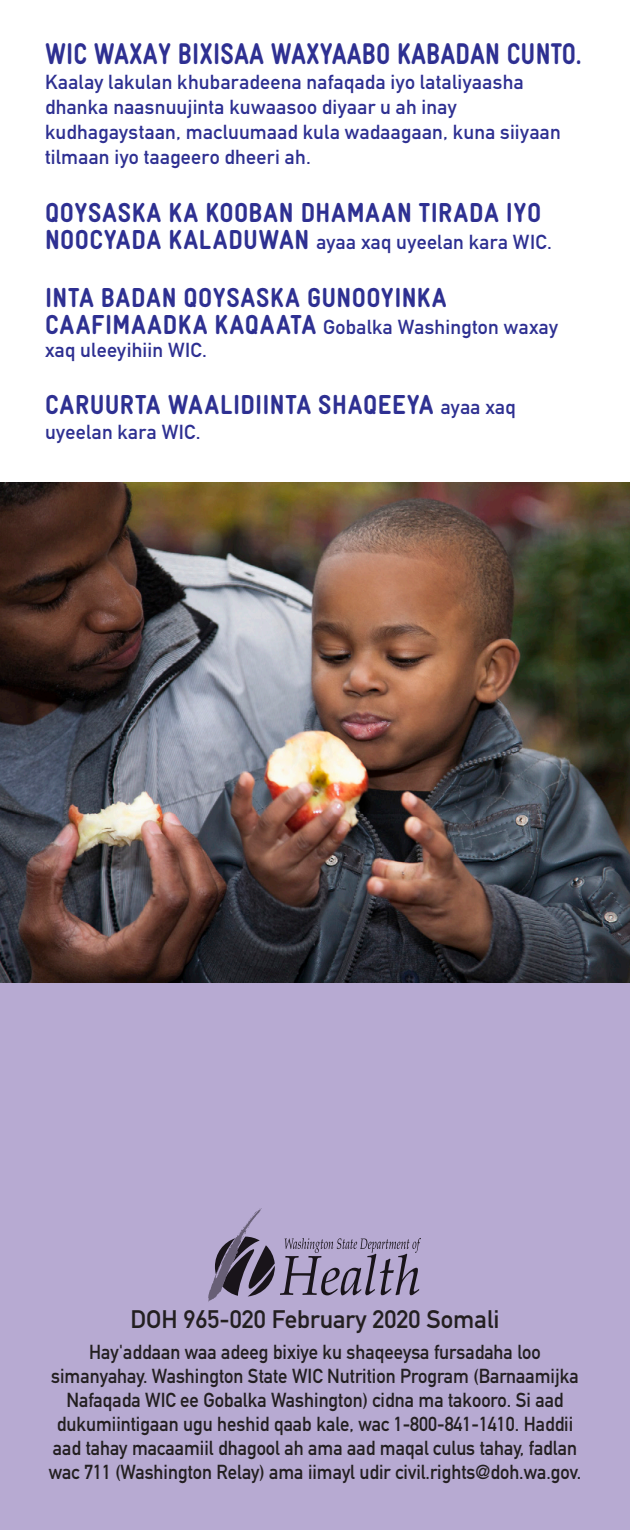
<style>
.page{position:relative;width:630px;height:1530px;background:#fff}
.page>*{position:absolute;margin:0;border:0;box-sizing:border-box;transform-origin:0 0}
.bullet{font:900 30px "Gravur Condensed Pro";letter-spacing:.005em;color:#2e3092;scale:.92 1}
.bullet-2{font:900 27.5px "Gravur Condensed Pro";letter-spacing:.02em;color:#2e3092}
.t1{font:25px "DIN Mittelschrift Std";color:#231f20}
.t2{font:20px/24px "DIN Mittelschrift Std";color:#231f20;text-align:center;scale:.93 1}
.bullet-3{font:20px/25px "DIN Mittelschrift Std";letter-spacing:.01em;color:#2e3092}
.s1{font-family:"Gravur Condensed Pro";font-weight:900;font-size:27.5px}
.s2{font-family:"DIN Mittelschrift Std";font-weight:400;font-size:20px}
</style>
<div class="page">
<div style="left:0;top:983px;width:630px;height:547px;background:#b7aad2"></div>
<svg style="left:208px;top:1208px;width:213px;height:94px"></svg>
<img style="left:0;top:483px;width:630px;height:500px">
<p class="bullet" style="left:45px;top:37px;width:584px">WIC WAXAY BIXISAA WAXYAABO KABADAN CUNTO.</p>
<p class="bullet-3" style="left:45px;top:70px;width:517px">Kaalay lakulan khubaradeena nafaqada iyo lataliyaasha dhanka naasnuujinta kuwaasoo diyaar u ah inay kudhagaystaan, macluumaad kula wadaagaan, kuna siiyaan tilmaan iyo taageero dheeri ah.</p>
<p class="bullet-2" style="left:45px;top:197px;width:498px">QOYSASKA KA KOOBAN DHAMAAN TIRADA IYO</p>
<p class="bullet-3" style="left:45px;top:230px;width:508px"><span class="s1">NOOCYADA KALADUWAN</span> ayaa xaq uyeelan kara WIC.</p>
<p class="bullet-2" style="left:45px;top:282px;width:403px">INTA BADAN QOYSASKA GUNOOYINKA</p>
<p class="bullet-3" style="left:45px;top:316px;width:515px;line-height:22.5px"><span class="s1">CAAFIMAADKA KAQAATA</span> Gobalka Washington waxay xaq uleeyihiin WIC.</p>
<p class="bullet-2" style="left:45px;top:390px;width:472px">CARUURTA WAALIDIINTA SHAQEEYA <span class="s2">ayaa xaq</span></p>
<p class="bullet-3" style="left:45px;top:420px;width:157px">uyeelan kara WIC.</p>
<p class="t1" style="left:130px;top:1304px;width:371px">DOH 965-020 February 2020 Somali</p>
<p class="t2" style="left:49px;top:1340px;width:574px">Hay'addaan waa adeeg bixiye ku shaqeeysa fursadaha loo simanyahay. Washington State WIC Nutrition Program (Barnaamijka Nafaqada WIC ee Gobalka Washington) cidna ma takooro. Si aad dukumiintigaan ugu heshid qaab kale, wac 1-800-841-1410. Haddii aad tahay macaamiil dhagool ah ama aad maqal culus tahay, fadlan wac 711 (Washington Relay) ama iimayl udir civil.rights@doh.wa.gov.</p>
</div>
